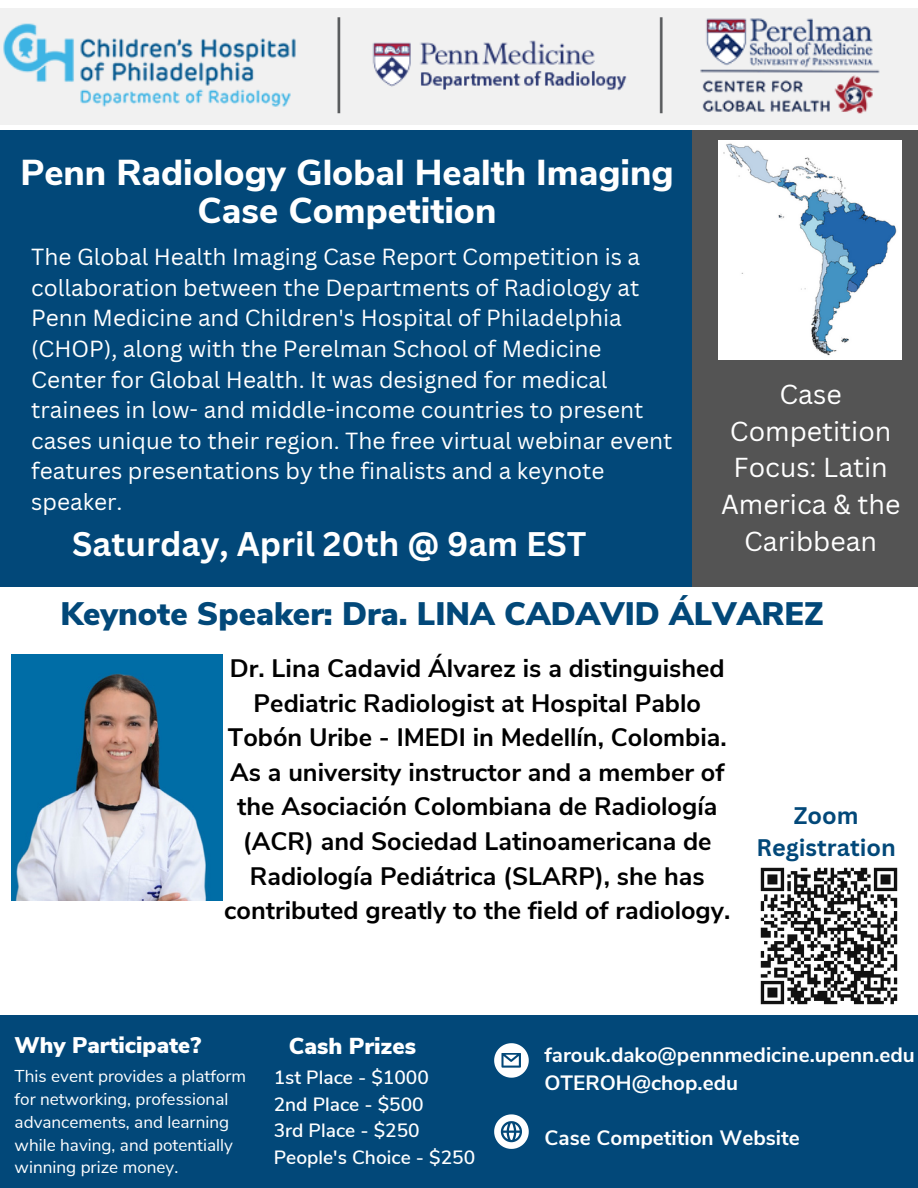
<style>
.page{position:relative;width:918px;height:1188px;background:#fff}
.page>*{position:absolute;margin:0;border:0;box-sizing:border-box;transform-origin:0 0}
.t1{font:800 36px/38.2px "Nunito Sans";color:#fff;text-align:center}
.t2{font:700 33.3px "Canva Sans";color:#fff}
.t3{font:900 32.55px "Nunito Sans";color:#024879}
.t4{font:26.7px/36.6px "Canva Sans";color:#fff;text-align:center}
.t5{font:700 25.2px/34.7px "Nunito Sans";color:#000;text-align:center}
.t6{font:700 23.4px/32.1px "Canva Sans";color:#024879;text-align:center}
.t7{font:900 23.1px "Nunito Sans";color:#fff}
.t8{font:22.65px/30.6px "Canva Sans";color:#fff}
.t9{font:900 22.65px "Nunito Sans";color:#fff}
.t10{font:700 20.7px/27.9px "Nunito Sans";color:#fff}
.t11{font:600 19.2px/26.7px "Nunito Sans";color:#fff}
.t12{font:17.1px/22.8px "Nunito Sans";color:#fff}
</style>
<div class="page">
<div style="left:0;top:1016px;width:918px;height:172px;background:#024879"></div>
<svg style="left:494px;top:1043px;width:35px;height:35px"></svg>
<svg style="left:494px;top:1114px;width:35px;height:35px"></svg>
<div style="left:0;top:130px;width:692px;height:457px;background:#024879"></div>
<div style="left:692px;top:130px;width:226px;height:457px;background:#545454"></div>
<img style="left:0;top:8px;width:918px;height:117px">
<img style="left:760px;top:867px;width:138px;height:138px">
<img style="left:718px;top:141px;width:184px;height:218px">
<img style="left:12px;top:654px;width:210px;height:247px">
<h1 class="t1" style="left:20px;top:154px;width:655px">Penn Radiology Global Health Imaging<br>Case Competition</h1>
<p class="t8" style="left:31px;top:241px;width:643px">The Global Health Imaging Case Report Competition is a collaboration between the Departments of Radiology at Penn Medicine and Children's Hospital of Philadelphia (CHOP), along with the Perelman School of Medicine Center for Global Health. It was designed for medical trainees in low- and middle-income countries to present cases unique to their region. The free virtual webinar event features presentations by the finalists and a keynote speaker.</p>
<p class="t2" style="left:72px;top:521px;width:516px">Saturday, April 20th @ 9am EST</p>
<h2 class="t4" style="left:721px;top:375px;width:181px">Case<br>Competition<br>Focus: Latin<br>America &amp; the<br>Caribbean</h2>
<h4 class="t3" style="left:60px;top:592px;width:765px">Keynote Speaker: Dra. LINA CADAVID ÁLVAREZ</h4>
<h6 class="t5" style="left:224px;top:651px;width:508px">Dr. Lina Cadavid Álvarez is a distinguished Pediatric Radiologist at Hospital Pablo Tobón Uribe - IMEDI in Medellín, Colombia.<br>As a university instructor and a member of the Asociación Colombiana de Radiología (ACR) and Sociedad Latinoamericana de Radiología Pediátrica (SLARP), she has contributed greatly to the field of radiology.</h6>
<p class="t6" style="left:756px;top:799px;width:141px">Zoom<br>Registration</p>
<p class="t9" style="left:15px;top:1030px;width:188px">Why Participate?</p>
<h4 class="t12" style="left:15px;top:1065px;width:233px">This event provides a platform for networking, professional advancements, and learning while having, and potentially winning prize money.</h4>
<h4 class="t7" style="left:289px;top:1030px;width:129px">Cash Prizes</h4>
<p class="t11" style="left:274px;top:1064px;width:203px">1st Place - $1000<br>2nd Place - $500<br>3rd Place - $250<br>People's Choice - $250</p>
<h1 class="t10" style="left:544px;top:1041px;width:372px">farouk.dako@pennmedicine.upenn.edu<br>OTEROH@chop.edu</h1>
<h3 class="t10" style="left:544px;top:1125px;width:257px">Case Competition Website</h3>
</div>
